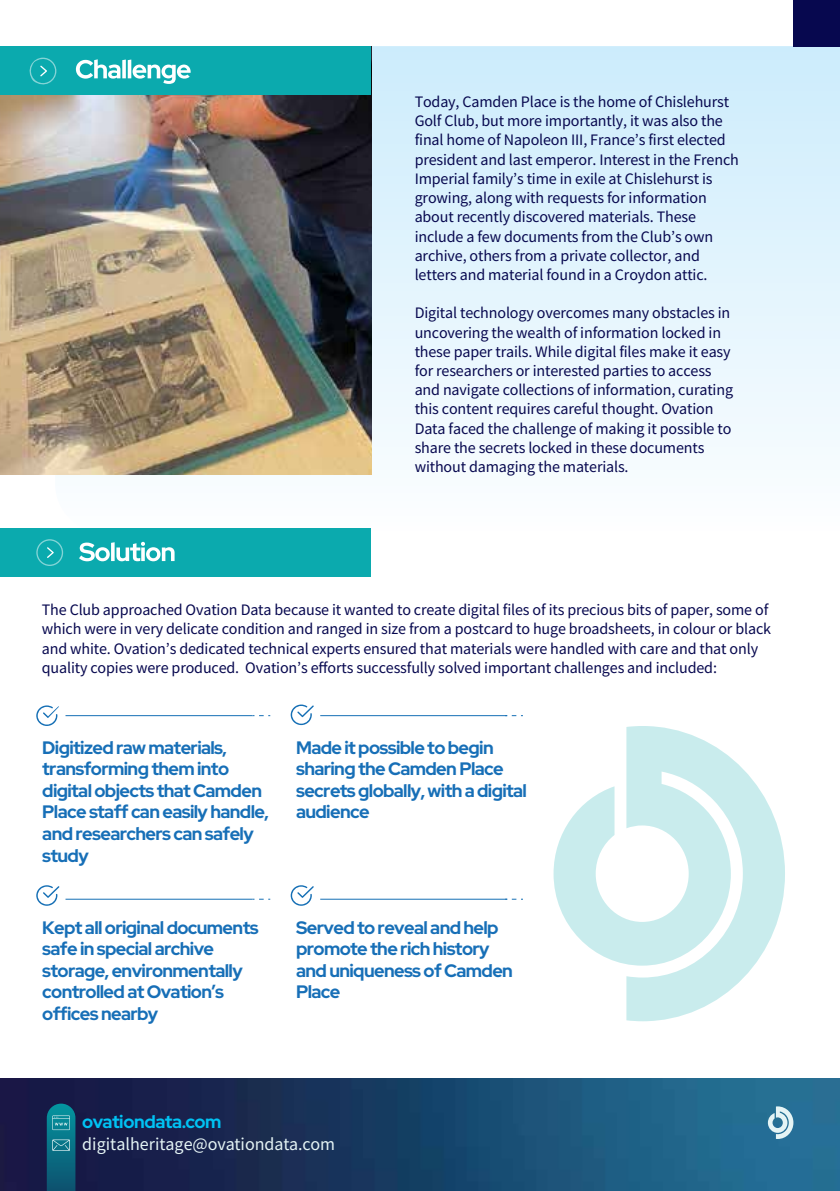
<style>
.page{position:relative;width:840px;height:1191px;background:#fff}
.page>*{position:absolute;margin:0;border:0;box-sizing:border-box;transform-origin:0 0}
.t1{font:700 18px/21.6px "Red Hat Display";letter-spacing:-.035em;color:#176fb7}
.t2{font:18px "Source Sans Pro";color:#e5f4f5}
.t3{font:700 18px "Red Hat Display";letter-spacing:-.02em;color:#00c2f3}
.t4{font:16px/19.2px "Source Sans Pro";letter-spacing:-.01em;color:#07084f}
</style>
<div class="page">
<img style="left:0;top:1078px;width:839px;height:113px">
<svg style="left:767px;top:1106px;width:26px;height:33px"></svg>
<svg style="left:47px;top:1103px;width:28px;height:88px;background:#137388"></svg>
<svg style="left:55px;top:46px;width:784px;height:429px"></svg>
<svg style="left:553px;top:726px;width:231px;height:295px;fill:#c9eced"></svg>
<svg style="left:36px;top:885px;width:23px;height:20px"></svg>
<div style="left:0;top:528px;width:371px;height:48px;background:#0baaae"></div>
<svg style="left:79px;top:542px;width:31px;height:19px"></svg>
<svg style="left:111px;top:542px;width:4px;height:19px"></svg>
<svg style="left:116px;top:542px;width:58px;height:19px"></svg>
<svg style="left:36px;top:539px;width:27px;height:27px"></svg>
<img style="left:0;top:94px;width:371px;height:380px">
<div style="left:0;top:46px;width:371px;height:48px;background:#0baaae"></div>
<svg style="left:76px;top:59px;width:44px;height:20px"></svg>
<svg style="left:122px;top:60px;width:4px;height:18px"></svg>
<hr style="left:128px;top:60px;width:3px;height:18px;background:#fff">
<svg style="left:132px;top:65px;width:58px;height:19px"></svg>
<hr style="left:65px;top:715px;width:187px;height:1px;background:#156fb5">
<hr style="left:65px;top:898px;width:187px;height:1px;background:#156fb5">
<hr style="left:320px;top:715px;width:187px;height:1px;background:#156fb5">
<hr style="left:320px;top:898px;width:187px;height:1px;background:#156fb5">
<svg style="left:36px;top:705px;width:23px;height:21px"></svg>
<svg style="left:290px;top:885px;width:23px;height:20px"></svg>
<svg style="left:290px;top:704px;width:23px;height:21px"></svg>
<svg style="left:30px;top:58px;width:26px;height:26px"></svg>
<div style="left:793px;top:0;width:46px;height:46px;background:#07084f"></div>
<p class="t4" style="left:414px;top:92px;width:325px">Today, Camden Place is the home of Chislehurst Golf Club, but more importantly, it was also the final home of Napoleon III, Franceʼs first elected president and last emperor. Interest in the French Imperial familyʼs time in exile at Chislehurst is growing, along with requests for information about recently discovered materials. These include a few documents from the Clubʼs own archive, others from a private collector, and letters and material found in a Croydon attic.</p>
<p class="t4" style="left:414px;top:303px;width:320px">Digital technology overcomes many obstacles in uncovering the wealth of information locked in these paper trails. While digital files make it easy for researchers or interested parties to access and navigate collections of information, curating this content requires careful thought. Ovation Data faced the challenge of making it possible to share the secrets locked in these documents without damaging the materials.</p>
<p class="t4" style="left:42px;top:600px;width:730px">The Club approached Ovation Data because it wanted to create digital files of its precious bits of paper, some of which were in very delicate condition and ranged in size from a postcard to huge broadsheets, in colour or black and white. Ovationʼs dedicated technical experts ensured that materials were handled with care and that only quality copies were produced. Ovationʼs efforts successfully solved important challenges and included:</p>
<p class="t1" style="left:42px;top:736px;width:228px">Digitized raw materials, transforming them into digital objects that Camden<br>Place staff can easily handle, and researchers can safely study</p>
<p class="t1" style="left:42px;top:916px;width:218px">Kept all original documents safe in special archive storage, environmentally controlled at Ovation’s offices nearby</p>
<p class="t1" style="left:296px;top:736px;width:232px">Made it possible to begin sharing the Camden Place secrets globally, with a digital audience</p>
<p class="t1" style="left:296px;top:916px;width:218px">Served to reveal and help promote the rich history and uniqueness of Camden<br>Place</p>
<p class="t3" style="left:82px;top:1109px;width:141px">ovationdata.com</p>
<p class="t2" style="left:82px;top:1132px;width:254px">digitalheritage@ovationdata.com</p>
</div>
